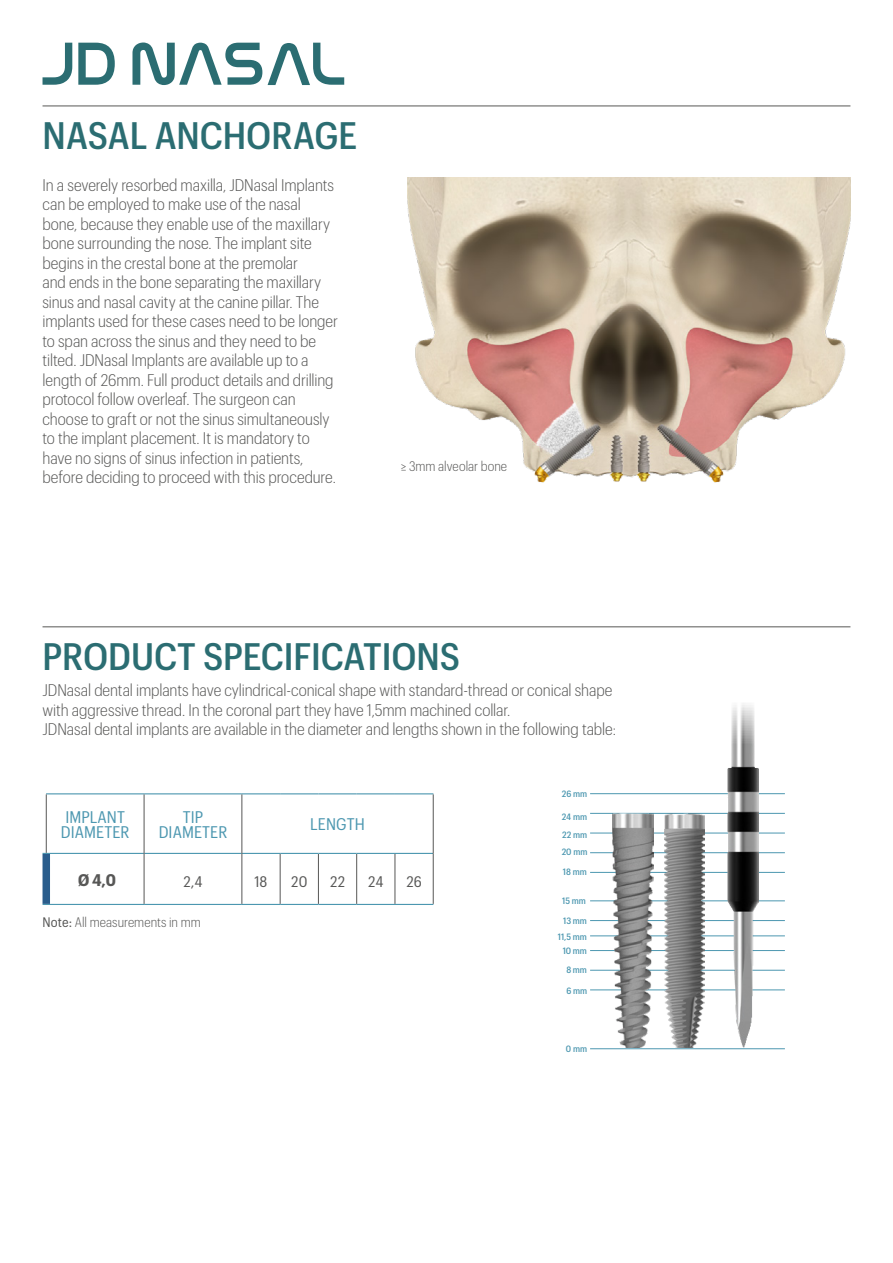
<style>
.page{position:relative;width:893px;height:1263px;background:#fff}
.page>*{position:absolute;margin:0;border:0;box-sizing:border-box;transform-origin:0 0}
.t1{font:500 37.5px "Graphik Compact";letter-spacing:-.005em;color:#2b6d72}
.t2{font:300 16.5px/19.5px "Graphik Compact";letter-spacing:-.005em;color:#575756}
.t3{font:16.5px/15px "Graphik Compact";letter-spacing:.005em;color:#4c97b0}
.t4{font:700 16.5px "Graphik Compact";color:#575756}
.t5{font:15px "Graphik Compact";letter-spacing:.01em;color:#575756}
.t6{font:300 13.5px "Graphik Compact";letter-spacing:.005em;color:#575756}
.t7{font:500 9px/18.3px "Graphik Compact";color:#4c97b0}
.s1{font-weight:400}
</style>
<div class="page">
<hr style="left:590px;top:1048px;width:195px;height:1px;background:#4c97b0">
<hr style="left:590px;top:813px;width:195px;height:1px;background:#4c97b0">
<hr style="left:590px;top:852px;width:195px;height:1px;background:#4c97b0">
<hr style="left:590px;top:833px;width:195px;height:1px;background:#4c97b0">
<hr style="left:590px;top:872px;width:195px;height:1px;background:#4c97b0">
<hr style="left:590px;top:900px;width:195px;height:1px;background:#4c97b0">
<hr style="left:590px;top:920px;width:195px;height:1px;background:#4c97b0">
<hr style="left:590px;top:935px;width:195px;height:1px;background:#4c97b0">
<hr style="left:590px;top:950px;width:195px;height:1px;background:#4c97b0">
<hr style="left:590px;top:970px;width:195px;height:1px;background:#4c97b0">
<hr style="left:590px;top:989px;width:195px;height:1px;background:#4c97b0">
<hr style="left:590px;top:793px;width:195px;height:1px;background:#4c97b0">
<hr style="left:43px;top:106px;width:807px;height:1px;background:#575756">
<hr style="left:46px;top:793px;width:98px;height:1px;background:#4c97b0">
<hr style="left:144px;top:793px;width:98px;height:1px;background:#4c97b0">
<hr style="left:242px;top:793px;width:38px;height:1px;background:#4c97b0">
<hr style="left:280px;top:793px;width:38px;height:1px;background:#4c97b0">
<hr style="left:318px;top:793px;width:39px;height:1px;background:#4c97b0">
<hr style="left:357px;top:793px;width:38px;height:1px;background:#4c97b0">
<hr style="left:395px;top:793px;width:38px;height:1px;background:#4c97b0">
<hr style="left:43px;top:853px;width:101px;height:1px;background:#4c97b0">
<hr style="left:43px;top:904px;width:101px;height:1px;background:#4c97b0">
<hr style="left:144px;top:853px;width:98px;height:1px;background:#4c97b0">
<hr style="left:144px;top:904px;width:98px;height:1px;background:#4c97b0">
<hr style="left:242px;top:853px;width:38px;height:1px;background:#4c97b0">
<hr style="left:242px;top:904px;width:38px;height:1px;background:#4c97b0">
<hr style="left:280px;top:853px;width:38px;height:1px;background:#4c97b0">
<hr style="left:280px;top:904px;width:38px;height:1px;background:#4c97b0">
<hr style="left:318px;top:853px;width:39px;height:1px;background:#4c97b0">
<hr style="left:357px;top:853px;width:38px;height:1px;background:#4c97b0">
<hr style="left:395px;top:853px;width:38px;height:1px;background:#4c97b0">
<hr style="left:318px;top:904px;width:39px;height:1px;background:#4c97b0">
<hr style="left:357px;top:904px;width:38px;height:1px;background:#4c97b0">
<hr style="left:395px;top:904px;width:38px;height:1px;background:#4c97b0">
<hr style="left:46px;top:794px;width:1px;height:59px;background:#575756">
<hr style="left:144px;top:794px;width:1px;height:59px;background:#575756">
<hr style="left:242px;top:794px;width:1px;height:59px;background:#575756">
<hr style="left:433px;top:794px;width:1px;height:59px;background:#575756">
<hr style="left:144px;top:853px;width:1px;height:51px;background:#575756">
<hr style="left:242px;top:853px;width:1px;height:51px;background:#575756">
<hr style="left:280px;top:854px;width:1px;height:50px;background:#575756">
<hr style="left:318px;top:854px;width:1px;height:50px;background:#575756">
<hr style="left:356px;top:854px;width:1px;height:50px;background:#575756">
<hr style="left:395px;top:854px;width:1px;height:50px;background:#575756">
<hr style="left:433px;top:853px;width:1px;height:51px;background:#575756">
<div style="left:43px;top:854px;width:7px;height:50px;background:#2a5d8c"></div>
<img style="left:407px;top:177px;width:443px;height:306px">
<svg style="left:43px;top:43px;width:29px;height:42px"></svg>
<svg style="left:78px;top:43px;width:37px;height:42px"></svg>
<svg style="left:132px;top:43px;width:130px;height:42px"></svg>
<svg style="left:268px;top:43px;width:76px;height:42px"></svg>
<img style="left:727px;top:627px;width:32px;height:420px">
<img style="left:665px;top:814px;width:39px;height:234px">
<img style="left:612px;top:814px;width:41px;height:234px">
<hr style="left:43px;top:626px;width:807px;height:1px;background:#575756">
<h1 class="t1" style="left:43px;top:109px;width:316px">NASAL ANCHORAGE</h1>
<p class="t2" style="left:43px;top:174px;width:297px">In a severely resorbed maxilla, JDNasal Implants can be employed to make use of the nasal bone, because they enable use of the maxillary bone surrounding the nose. The implant site begins in the crestal bone at the premolar<br>and ends in the bone separating the maxillary sinus and nasal cavity at the canine pillar. The implants used for these cases need to be longer to span across the sinus and they need to be tilted. JDNasal Implants are available up to a length of 26mm. Full product details and drilling protocol follow overleaf. The surgeon can choose to graft or not the sinus simultaneously to the implant placement. It is mandatory to have no signs of sinus infection in patients, before deciding to proceed with this procedure.</p>
<p class="t6" style="left:401px;top:457px;width:108px">≥ 3mm alveolar bone</p>
<h1 class="t1" style="left:43px;top:629px;width:419px">PRODUCT SPECIFICATIONS</h1>
<p class="t2" style="left:43px;top:680px;width:575px">JDNasal dental implants have cylindrical-conical shape with standard-thread or conical shape with aggressive thread. In the coronal part they have 1,5mm machined collar.<br>JDNasal dental implants are available in the diameter and lengths shown in the following table:</p>
<p class="t3" style="left:61px;top:808px;width:70px">IMPLANT<br>DIAMETER</p>
<p class="t3" style="left:159px;top:808px;width:70px;text-align:center">TIP<br>DIAMETER</p>
<p class="t3" style="left:310px;top:816px;width:56px">LENGTH</p>
<p class="t4" style="left:78px;top:867px;width:39px">Ø 4,0</p>
<p class="t5" style="left:183px;top:870px;width:21px">2,4</p>
<p class="t5" style="left:255px;top:870px;width:14px">18</p>
<p class="t5" style="left:291px;top:870px;width:18px">20</p>
<p class="t5" style="left:330px;top:870px;width:16px">22</p>
<p class="t5" style="left:368px;top:870px;width:17px">24</p>
<p class="t5" style="left:406px;top:870px;width:17px">26</p>
<p class="t6" style="left:43px;top:913px;width:160px"><span class="s1">Note:</span> All measurements in mm</p>
<p class="t7" style="left:562px;top:784px;width:27px">26 mm</p>
<p class="t7" style="left:562px;top:807px;width:27px">24 mm<br>22 mm</p>
<p class="t7" style="left:562px;top:842px;width:27px">20 mm</p>
<p class="t7" style="left:563px;top:862px;width:25px">18 mm</p>
<p class="t7" style="left:562px;top:891px;width:26px;line-height:19.6px">15 mm<br>13 mm</p>
<p class="t7" style="left:558px;top:928px;width:31px;line-height:14.7px;text-align:center">11,5 mm<br>10 mm</p>
<p class="t7" style="left:566px;top:960px;width:22px">8 mm</p>
<p class="t7" style="left:566px;top:980px;width:22px">6 mm</p>
<p class="t7" style="left:566px;top:1039px;width:23px">0 mm</p>
</div>
